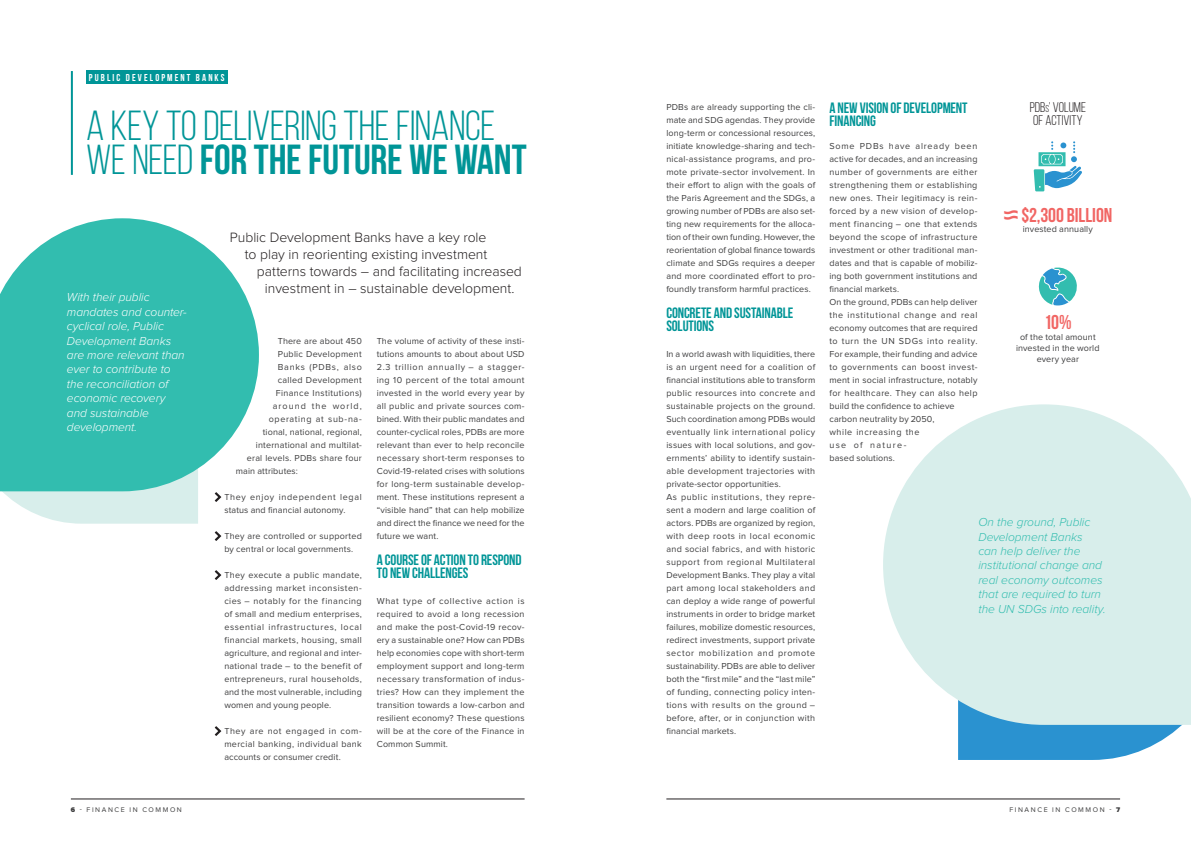
<style>
.page{position:relative;width:1191px;height:842px;background:#fff}
.page>*{position:absolute;margin:0;border:0;box-sizing:border-box;transform-origin:0 0}
.t1{font:42px/34px "Bebas Neue";letter-spacing:-.01em;color:#009597}
.t2{font:700 20px "Bebas Neue";letter-spacing:-.005em;color:#f16664}
.t3{font:700 15px/13px "Bebas Neue";letter-spacing:-.01em;color:#009597}
.t4{font:300 14px "Proxima Nova";letter-spacing:-.005em;color:#231f20}
.t5{font:14px/13px "Bebas Neue";color:#231f20}
.t6{font:italic 300 12px/14.4px "Proxima Nova";letter-spacing:-.005em;color:#fff}
.t7{font:italic 300 12px/14.4px "Proxima Nova";letter-spacing:-.005em;color:#32bdaf}
.t8{font:700 10px "Bebas Neue";letter-spacing:.205em;color:#fff}
.t9{font:9px/13px "Proxima Nova";letter-spacing:.02em;color:#3e3e3f;text-align:justify}
.t10{font:9px/13px "Proxima Nova";letter-spacing:.06em;color:#3e3e3f}
.t11{font:9px "Proxima Nova";letter-spacing:.04em;color:#3e3e3f}
.t12{font:9px "Proxima Nova";letter-spacing:.065em;color:#3e3e3f}
.t13{font:9px "Proxima Nova";letter-spacing:.08em;color:#3e3e3f}
.t14{font:9px "Proxima Nova";letter-spacing:.115em;color:#3e3e3f}
.t15{font:7px "Proxima Nova";letter-spacing:.225em;color:#3e3e3f}
.s1{font-weight:700}
.s2{font-size:10px}
.s3{font-family:"Proxima Nova";font-size:30px}
.s4{font-weight:900}
</style>
<div class="page">
<hr style="left:71px;top:799px;width:453px;height:1px;background:#231f20">
<hr style="left:666px;top:799px;width:454px;height:1px;background:#231f20">
<svg style="left:958px;top:725px;width:224px;height:35px;background:#459fd5"></svg>
<svg style="left:215px;top:492px;width:6px;height:10px"></svg>
<svg style="left:215px;top:531px;width:6px;height:10px"></svg>
<svg style="left:215px;top:570px;width:6px;height:10px"></svg>
<svg style="left:215px;top:726px;width:6px;height:10px"></svg>
<div style="left:86px;top:71px;width:141px;height:13px;background:#009597"></div>
<hr style="left:71px;top:71px;width:2px;height:104px;background:#009597">
<svg style="left:0;top:491px;width:198px;height:33px;background:#dcf0ed"></svg>
<svg style="left:0;top:218px;width:259px;height:273px;background:#50c6bb"></svg>
<svg style="left:883px;top:404px;width:308px;height:321px;background:#dcefed"></svg>
<svg style="left:1033px;top:141px;width:49px;height:50px"></svg>
<svg style="left:1038px;top:267px;width:39px;height:38px"></svg>
<p class="t8" style="left:89px;top:72px;width:137px">PUBLIC DEVELOPMENT BANKS</p>
<h1 class="t1" style="left:86px;top:108px;width:442px">A KEY TO DELIVERING THE FINANCE<br>WE NEED <span class="s1">FOR THE FUTURE WE WANT</span></h1>
<h3 class="t6" style="left:67px;top:291px;width:121px">With their public mandates and counter&shy;cyclical role, Public<br>Development Banks are more relevant than ever to contribute to the reconciliation of economic recovery and sustainable development.</h3>
<h3 class="t4" style="left:230px;top:231px;width:258px">Public Development Banks have a key role</h3>
<h3 class="t4" style="left:245px;top:248px;width:244px">to play in reorienting existing investment</h3>
<h3 class="t4" style="left:257px;top:265px;width:266px">patterns towards – and facilitating increased</h3>
<h3 class="t4" style="left:265px;top:282px;width:251px">investment in – sustainable development.</h3>
<p class="t9" style="left:278px;top:335px;width:86px">There are about 450</p>
<p class="t9" style="left:278px;top:348px;width:85px">Public Development</p>
<p class="t13" style="left:278px;top:363px;width:86px">Banks (PDBs, also</p>
<p class="t9" style="left:278px;top:374px;width:86px">called Development</p>
<p class="t11" style="left:276px;top:389px;width:88px">Finance Institutions)</p>
<p class="t14" style="left:273px;top:402px;width:91px">around the world,</p>
<p class="t12" style="left:269px;top:415px;width:94px">operating at sub-na-</p>
<p class="t9" style="left:263px;top:426px;width:100px">tional, national, regional,</p>
<p class="t9" style="left:256px;top:439px;width:108px">international and multilat-</p>
<p class="t9" style="left:247px;top:452px;width:117px">eral levels. PDBs share four</p>
<p class="t9" style="left:236px;top:465px;width:63px">main attributes:</p>
<p class="t10" style="left:224px;top:491px;width:139px">They enjoy independent legal status and financial autonomy.</p>
<p class="t9" style="left:224px;top:530px;width:139px">They are controlled or supported by central or local governments.</p>
<p class="t9" style="left:224px;top:569px;width:139px">They execute a public mandate, addressing market inconsisten&shy;cies – notably for the financing of small and medium enterprises, essential infrastructures, local financial markets, housing, small agriculture, and regional and inter&shy;national trade – to the benefit of entrepreneurs, rural households, and the most vulnerable, including women and young people.</p>
<p class="t9" style="left:224px;top:725px;width:139px">They are not engaged in com&shy;mercial banking, individual bank accounts or consumer credit.</p>
<p class="t9" style="left:377px;top:335px;width:149px">The volume of activity of these insti&shy;tutions amounts to about about USD 2.3 trillion annually – a stagger&shy;ing 10 percent of the total amount invested in the world every year by all public and private sources com&shy;bined. With their public mandates and counter-cyclical roles, PDBs are more relevant than ever to help reconcile necessary short-term responses to Covid-19-related crises with solutions for long-term sustainable develop&shy;ment. These institutions represent a “visible hand” that can help mobilize and direct the finance we need for the future we want.</p>
<h3 class="t3" style="left:377px;top:553px;width:146px">A COURSE OF ACTION TO RESPOND<br>TO NEW CHALLENGES</h3>
<p class="t9" style="left:377px;top:595px;width:149px">What type of collective action is required to avoid a long recession and make the post-Covid-19 recov&shy;ery a sustainable one? How can PDBs help economies cope with short-term employment support and long-term necessary transformation of indus&shy;tries? How can they implement the transition towards a low-carbon and resilient economy? These questions will be at the core of the Finance in Common Summit.</p>
<p class="t9" style="left:666px;top:101px;width:150px">PDBs are already supporting the cli&shy;mate and SDG agendas. They provide long-term or concessional resources, initiate knowledge-sharing and tech&shy;nical-assistance programs, and pro&shy;mote private-sector involvement. In their effort to align with the goals of the Paris Agreement and the SDGs, a growing number of PDBs are also set&shy;ting new requirements for the alloca&shy;tion of their own funding. However, the reorientation of global finance towards climate and SDGs requires a deeper and more coordinated effort to pro&shy;foundly transform harmful practices.</p>
<h3 class="t3" style="left:666px;top:306px;width:128px">CONCRETE AND SUSTAINABLE<br>SOLUTIONS</h3>
<p class="t9" style="left:666px;top:348px;width:150px;text-align:left">In a world awash with liquidities, there is an urgent need for a coalition of financial institutions able to transform public resources into concrete and sustainable projects on the ground.<br>Such coordination among PDBs would eventually link international policy issues with local solutions, and gov&shy;ernments’ ability to identify sustain&shy;able development trajectories with private-sector opportunities.<br>As public institutions, they repre&shy;sent a modern and large coalition of actors. PDBs are organized by region, with deep roots in local economic and social fabrics, and with historic support from regional Multilateral Development Banks. They play a vital part among local stakeholders and can deploy a wide range of powerful instruments in order to bridge market failures, mobilize domestic resources, redirect investments, support private sector mobilization and promote sustainability. PDBs are able to deliver both the “first mile” and the “last mile” of funding, connecting policy inten&shy;tions with results on the ground – before, after, or in conjunction with financial markets.</p>
<h3 class="t3" style="left:829px;top:101px;width:140px">A NEW VISION OF DEVELOPMENT<br>FINANCING</h3>
<p class="t9" style="left:829px;top:140px;width:150px;text-align:left">Some PDBs have already been active for decades, and an increasing number of governments are either strengthening them or establishing new ones. Their legitimacy is rein&shy;forced by a new vision of develop&shy;ment financing – one that extends beyond the scope of infrastructure investment or other traditional man&shy;dates and that is capable of mobiliz&shy;ing both government institutions and financial markets.<br>On the ground, PDBs can help deliver the institutional change and real economy outcomes that are required to turn the UN SDGs into reality.<br>For example, their funding and advice to governments can boost invest&shy;ment in social infrastructure, notably for healthcare. They can also help build the confidence to achieve carbon neutrality by 2050,<br>while increasing the<br>use of nature-<br>based solutions.</p>
<h3 class="t5" style="left:1029px;top:101px;width:58px">PDB<span class="s2">S</span>’ VOLUME<br>OF ACTIVITY</h3>
<h2 class="t2" style="left:1003px;top:204px;width:110px"><span class="s3">≈</span> $2,300 BILLION</h2>
<p class="t9" style="left:1022px;top:223px;width:72px">invested annually</p>
<h2 class="t2" style="left:1044px;top:311px;width:29px">10%</h2>
<p class="t9" style="left:1016px;top:332px;width:85px;line-height:10.8px;text-align:center">of the total amount invested in the world every year</p>
<h3 class="t7" style="left:978px;top:515px;width:129px">On the ground, Public<br>Development Banks<br>can help deliver the institutional change and real economy outcomes that are required to turn the UN SDGs into reality.</h3>
<p class="t15" style="left:71px;top:806px;width:113px"><span class="s4">6</span> - FINANCE IN COMMON</p>
<p class="t15" style="left:1009px;top:806px;width:112px">FINANCE IN COMMON - <span class="s4">7</span></p>
</div>
